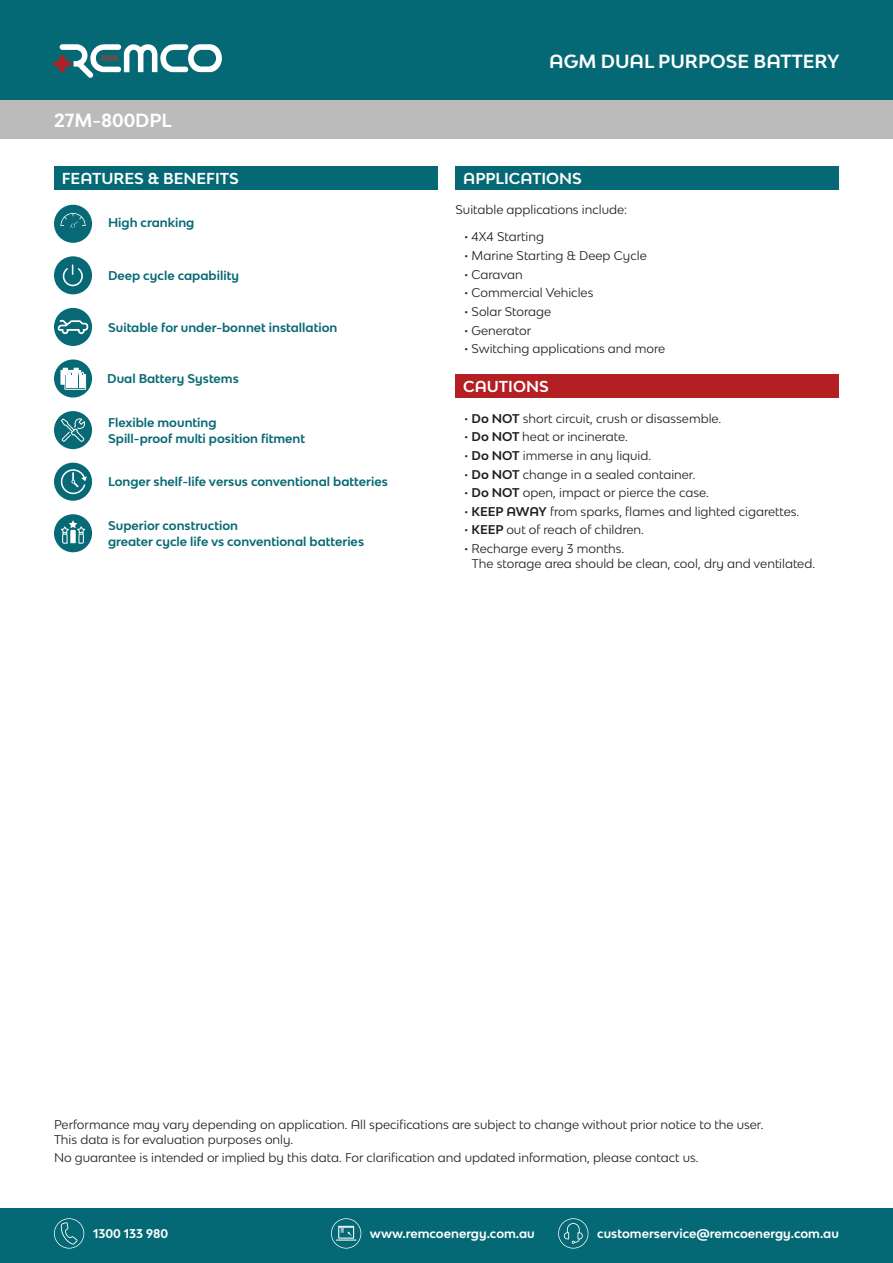
<style>
.page{position:relative;width:893px;height:1263px;background:#fff}
.page>*{position:absolute;margin:0;border:0;box-sizing:border-box;transform-origin:0 0}
.t1{font:700 18px "Bw Modelica SS01";color:#fff}
.t2{font:700 15px "Bw Modelica SS01";color:#fff}
.t3{font:12px/14.4px "Bw Modelica SS01";color:#231f20}
.t4{font:700 12px "Bw Modelica SS01";color:#076975}
.t5{font:700 12px "Bw Modelica SS01";color:#fff}
.s1{font-weight:700}
</style>
<div class="page">
<div style="left:0;top:0;width:893px;height:101px;background:#056975"></div>
<div style="left:54px;top:166px;width:383px;height:24px;background:#056975"></div>
<div style="left:455px;top:166px;width:384px;height:24px;background:#056975"></div>
<div style="left:455px;top:375px;width:384px;height:23px;background:#b31f23"></div>
<div style="left:0;top:101px;width:893px;height:38px;background:#babbba"></div>
<svg style="left:54px;top:44px;width:168px;height:34px"></svg>
<svg style="left:54px;top:256px;width:38px;height:38px"></svg>
<div style="left:54px;top:411px;width:38px;height:38px;background:#076975;border-radius:50%"></div>
<svg style="left:61px;top:418px;width:24px;height:24px"></svg>
<div style="left:54px;top:463px;width:38px;height:38px;background:#076975;border-radius:50%"></div>
<svg style="left:61px;top:469px;width:26px;height:25px"></svg>
<div style="left:54px;top:308px;width:38px;height:38px;background:#076975;border-radius:50%"></div>
<svg style="left:58px;top:320px;width:30px;height:14px"></svg>
<div style="left:54px;top:514px;width:38px;height:38px;background:#076975;border-radius:50%"></div>
<svg style="left:61px;top:520px;width:24px;height:24px"></svg>
<div style="left:54px;top:205px;width:38px;height:38px;background:#076975;border-radius:50%"></div>
<svg style="left:60px;top:212px;width:26px;height:16px"></svg>
<div style="left:54px;top:359px;width:38px;height:38px;background:#076975;border-radius:50%"></div>
<svg style="left:60px;top:368px;width:26px;height:22px"></svg>
<div style="left:0;top:1209px;width:893px;height:54px;background:#056975"></div>
<svg style="left:331px;top:1218px;width:30px;height:30px"></svg>
<svg style="left:54px;top:1218px;width:30px;height:30px"></svg>
<svg style="left:558px;top:1218px;width:30px;height:30px"></svg>
<p class="t1" style="left:54px;top:109px;width:119px">27M-800DPL</p>
<p class="t1" style="left:549px;top:50px;width:292px">AGM DUAL PURPOSE BATTERY</p>
<p class="t2" style="left:62px;top:168px;width:178px">FEATURES &amp; BENEFITS</p>
<p class="t2" style="left:463px;top:168px;width:120px">APPLICATIONS</p>
<p class="t4" style="left:108px;top:215px;width:88px">High cranking</p>
<p class="t4" style="left:108px;top:268px;width:132px">Deep cycle capability</p>
<p class="t4" style="left:108px;top:319px;width:231px">Suitable for under-bonnet installation</p>
<p class="t4" style="left:107px;top:371px;width:133px">Dual Battery Systems</p>
<p class="t4" style="left:108px;top:414px;width:110px">Flexible mounting</p>
<p class="t4" style="left:108px;top:431px;width:198px">Spill-proof multi position fitment</p>
<p class="t4" style="left:108px;top:474px;width:281px">Longer shelf-life versus conventional batteries</p>
<p class="t4" style="left:108px;top:517px;width:132px">Superior construction</p>
<p class="t4" style="left:108px;top:534px;width:258px">greater cycle life vs conventional batteries</p>
<p class="t3" style="left:455px;top:202px;width:173px">Suitable applications include:</p>
<p class="t3" style="left:464px;top:229px;width:81px">• 4X4 Starting</p>
<p class="t3" style="left:464px;top:248px;width:184px">• Marine Starting &amp; Deep Cycle</p>
<p class="t3" style="left:464px;top:267px;width:60px">• Caravan</p>
<p class="t3" style="left:464px;top:285px;width:131px">• Commercial Vehicles</p>
<p class="t3" style="left:464px;top:304px;width:89px">• Solar Storage</p>
<p class="t3" style="left:464px;top:323px;width:69px">• Generator</p>
<p class="t3" style="left:464px;top:341px;width:203px">• Switching applications and more</p>
<p class="t2" style="left:463px;top:377px;width:87px">CAUTIONS</p>
<p class="t3" style="left:464px;top:411px;width:259px">• <span class="s1">Do NOT</span> short circuit, crush or disassemble.</p>
<p class="t3" style="left:464px;top:429px;width:165px">• <span class="s1">Do NOT</span> heat or incinerate.</p>
<p class="t3" style="left:464px;top:448px;width:189px">• <span class="s1">Do NOT</span> immerse in any liquid.</p>
<p class="t3" style="left:464px;top:467px;width:233px">• <span class="s1">Do NOT</span> change in a sealed container.</p>
<p class="t3" style="left:464px;top:485px;width:246px">• <span class="s1">Do NOT</span> open, impact or pierce the case.</p>
<p class="t3" style="left:464px;top:504px;width:337px">• <span class="s1">KEEP AWAY</span> from sparks, flames and lighted cigarettes.</p>
<p class="t3" style="left:464px;top:522px;width:181px">• <span class="s1">KEEP</span> out of reach of children.</p>
<p class="t3" style="left:472px;top:541px;width:345px;text-indent:-8px">• Recharge every 3 months.<br>The storage area should be clean, cool, dry and ventilated.</p>
<p class="t3" style="left:54px;top:1117px;width:711px">Performance may vary depending on application. All specifications are subject to change without prior notice to the user.<br>This data is for evaluation purposes only.</p>
<p class="t3" style="left:54px;top:1150px;width:646px">No guarantee is intended or implied by this data. For clarification and updated information, please contact us.</p>
<p class="t5" style="left:93px;top:1226px;width:77px">1300 133 980</p>
<p class="t5" style="left:370px;top:1226px;width:166px">www.remcoenergy.com.au</p>
<p class="t5" style="left:597px;top:1226px;width:243px">customerservice@remcoenergy.com.au</p>
</div>
